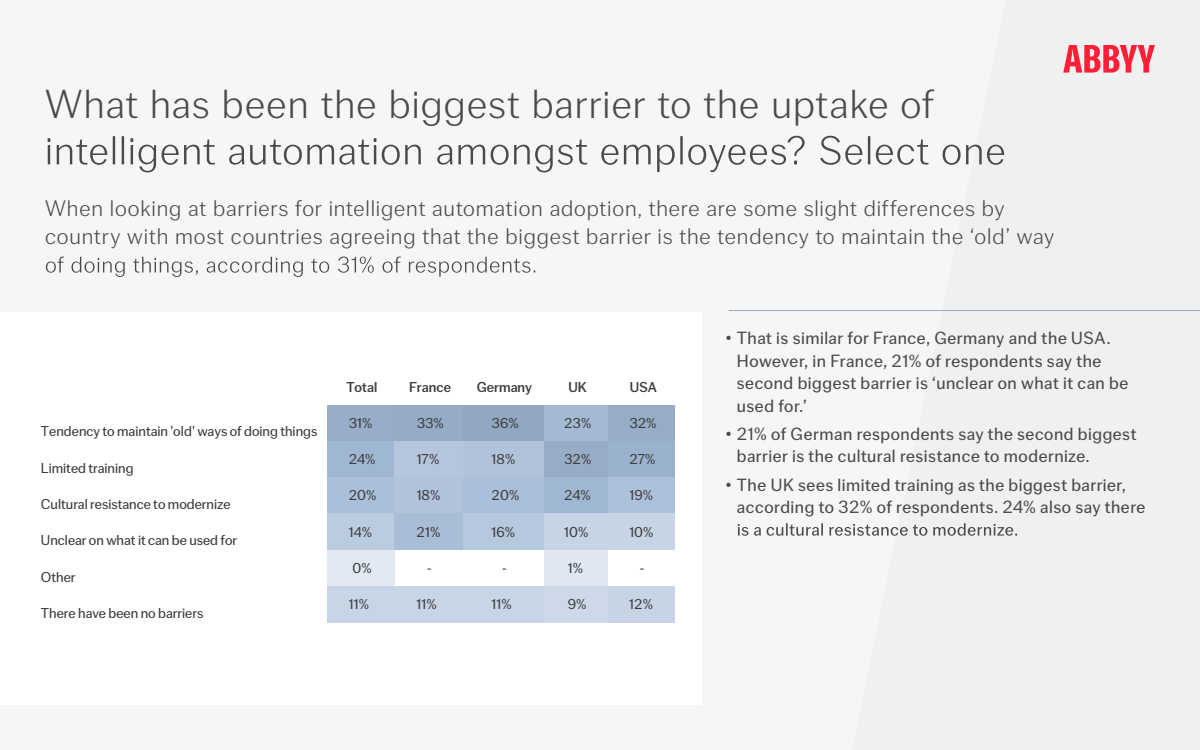
<style>
.page{position:relative;width:1200px;height:750px;background:#f5f6f8}
.page>*{position:absolute;margin:0;border:0;box-sizing:border-box;transform-origin:0 0}
.t1{font:300 41.5px "Co Fo Gothic";letter-spacing:.03em;color:#4a4a4d}
.t2{font:300 23.12px/28.1px "Co Fo Gothic";letter-spacing:.035em;color:#4a4a4d}
.t3{font:18.12px/22.5px "Co Fo Gothic";letter-spacing:.03em;color:#4a4a4d}
.t4{font:14.69px "Co Fo Gothic";color:#3c3c3c}
.t5{font:500 14.69px "Co Fo Gothic";color:#3c3c3c}
</style>
<div class="page">
<div style="left:0;top:312px;width:701px;height:393px;background:#fff"></div>
<div style="left:327px;top:405px;width:68px;height:36px;background:#97adc9"></div>
<div style="left:395px;top:405px;width:68px;height:36px;background:#95abc6"></div>
<div style="left:463px;top:405px;width:82px;height:36px;background:#92a7c1"></div>
<div style="left:545px;top:405px;width:63px;height:36px;background:#a3b9d4"></div>
<div style="left:608px;top:405px;width:67px;height:36px;background:#96acc7"></div>
<div style="left:327px;top:441px;width:68px;height:37px;background:#a0b7d3"></div>
<div style="left:395px;top:441px;width:68px;height:37px;background:#b4c5dc"></div>
<div style="left:463px;top:441px;width:82px;height:37px;background:#b1c3db"></div>
<div style="left:545px;top:441px;width:63px;height:37px;background:#96acc7"></div>
<div style="left:608px;top:441px;width:67px;height:37px;background:#9bb2cf"></div>
<div style="left:327px;top:477px;width:68px;height:37px;background:#abbfd8"></div>
<div style="left:395px;top:477px;width:68px;height:37px;background:#b1c3db"></div>
<div style="left:463px;top:477px;width:82px;height:37px;background:#abbfd8"></div>
<div style="left:545px;top:477px;width:63px;height:37px;background:#a0b7d3"></div>
<div style="left:608px;top:477px;width:67px;height:37px;background:#aec1da"></div>
<div style="left:327px;top:514px;width:68px;height:36px;background:#bccce0"></div>
<div style="left:395px;top:514px;width:68px;height:36px;background:#a9bdd7"></div>
<div style="left:463px;top:514px;width:82px;height:36px;background:#b6c8de"></div>
<div style="left:545px;top:514px;width:130px;height:36px;background:#c7d4e6"></div>
<div style="left:327px;top:550px;width:68px;height:36px;background:#e2e9f3"></div>
<div style="left:545px;top:550px;width:63px;height:36px;background:#e0e7f2"></div>
<div style="left:327px;top:586px;width:218px;height:37px;background:#c8d5e7"></div>
<div style="left:545px;top:586px;width:63px;height:37px;background:#cdd9e9"></div>
<div style="left:608px;top:586px;width:67px;height:37px;background:#c6d4e5"></div>
<svg style="left:1063px;top:45px;width:92px;height:28px"></svg>
<svg style="left:48px;top:136px;width:956px;height:36px"></svg>
<svg style="left:46px;top:257px;width:489px;height:20px"></svg>
<svg style="left:738px;top:523px;width:279px;height:13px"></svg>
<hr style="left:729px;top:310px;width:471px;height:1px;background:#8593a9">
<h1 class="t1" style="left:45px;top:81px;width:891px">What has been the biggest barrier to the uptake of</h1>
<p class="t2" style="left:45px;top:195px;width:1011px">When looking at barriers for intelligent automation adoption, there are some slight differences by country with most countries agreeing that the biggest barrier is the tendency to maintain the ‘old’ way</p>
<p class="t4" style="left:41px;top:423px;width:278px">Tendency to maintain 'old' ways of doing things</p>
<p class="t4" style="left:41px;top:460px;width:94px">Limited training</p>
<p class="t4" style="left:41px;top:496px;width:191px">Cultural resistance to modernize</p>
<p class="t4" style="left:41px;top:532px;width:198px">Unclear on what it can be used for</p>
<p class="t4" style="left:41px;top:568px;width:36px">Other</p>
<p class="t4" style="left:41px;top:605px;width:164px">There have been no barriers</p>
<p class="t5" style="left:346px;top:378px;width:32px">Total</p>
<p class="t5" style="left:409px;top:378px;width:43px">France</p>
<p class="t5" style="left:477px;top:378px;width:57px">Germany</p>
<p class="t5" style="left:568px;top:378px;width:20px">UK</p>
<p class="t5" style="left:630px;top:378px;width:29px">USA</p>
<p class="t4" style="left:349px;top:415px;width:25px">31%</p>
<p class="t4" style="left:417px;top:415px;width:29px">33%</p>
<p class="t4" style="left:492px;top:415px;width:29px">36%</p>
<p class="t4" style="left:564px;top:415px;width:29px">23%</p>
<p class="t4" style="left:629px;top:415px;width:29px">32%</p>
<p class="t4" style="left:349px;top:451px;width:28px">24%</p>
<p class="t4" style="left:417px;top:451px;width:24px">17%</p>
<p class="t4" style="left:492px;top:451px;width:25px">18%</p>
<p class="t4" style="left:564px;top:451px;width:29px">32%</p>
<p class="t4" style="left:629px;top:451px;width:28px">27%</p>
<p class="t4" style="left:349px;top:487px;width:29px">20%</p>
<p class="t4" style="left:417px;top:487px;width:25px">18%</p>
<p class="t4" style="left:492px;top:487px;width:29px">20%</p>
<p class="t4" style="left:564px;top:487px;width:28px">24%</p>
<p class="t4" style="left:629px;top:487px;width:25px">19%</p>
<p class="t4" style="left:349px;top:524px;width:25px">14%</p>
<p class="t4" style="left:417px;top:524px;width:25px">21%</p>
<p class="t4" style="left:492px;top:524px;width:25px">16%</p>
<p class="t4" style="left:564px;top:524px;width:26px">10%</p>
<p class="t4" style="left:629px;top:524px;width:26px">10%</p>
<p class="t4" style="left:352px;top:560px;width:21px">0%</p>
<p class="t4" style="left:427px;top:560px;width:6px">-</p>
<p class="t4" style="left:502px;top:560px;width:6px">-</p>
<p class="t4" style="left:568px;top:560px;width:17px">1%</p>
<p class="t4" style="left:640px;top:560px;width:6px">-</p>
<p class="t4" style="left:349px;top:596px;width:22px">11%</p>
<p class="t4" style="left:417px;top:596px;width:22px">11%</p>
<p class="t4" style="left:492px;top:596px;width:22px">11%</p>
<p class="t4" style="left:568px;top:596px;width:20px">9%</p>
<p class="t4" style="left:629px;top:596px;width:25px">12%</p>
<p class="t3" style="left:737px;top:327px;width:393px;text-indent:-11px">• That is similar for France, Germany and the USA.<br>However, in France, 21% of respondents say the second biggest barrier is ‘unclear on what it can be used for.’</p>
<p class="t3" style="left:737px;top:423px;width:401px;text-indent:-11px">• 21% of German respondents say the second biggest barrier is the cultural resistance to modernize.</p>
<p class="t3" style="left:737px;top:473px;width:410px;text-indent:-11px">• The UK sees limited training as the biggest barrier, according to 32% of respondents. 24% also say there</p>
</div>
